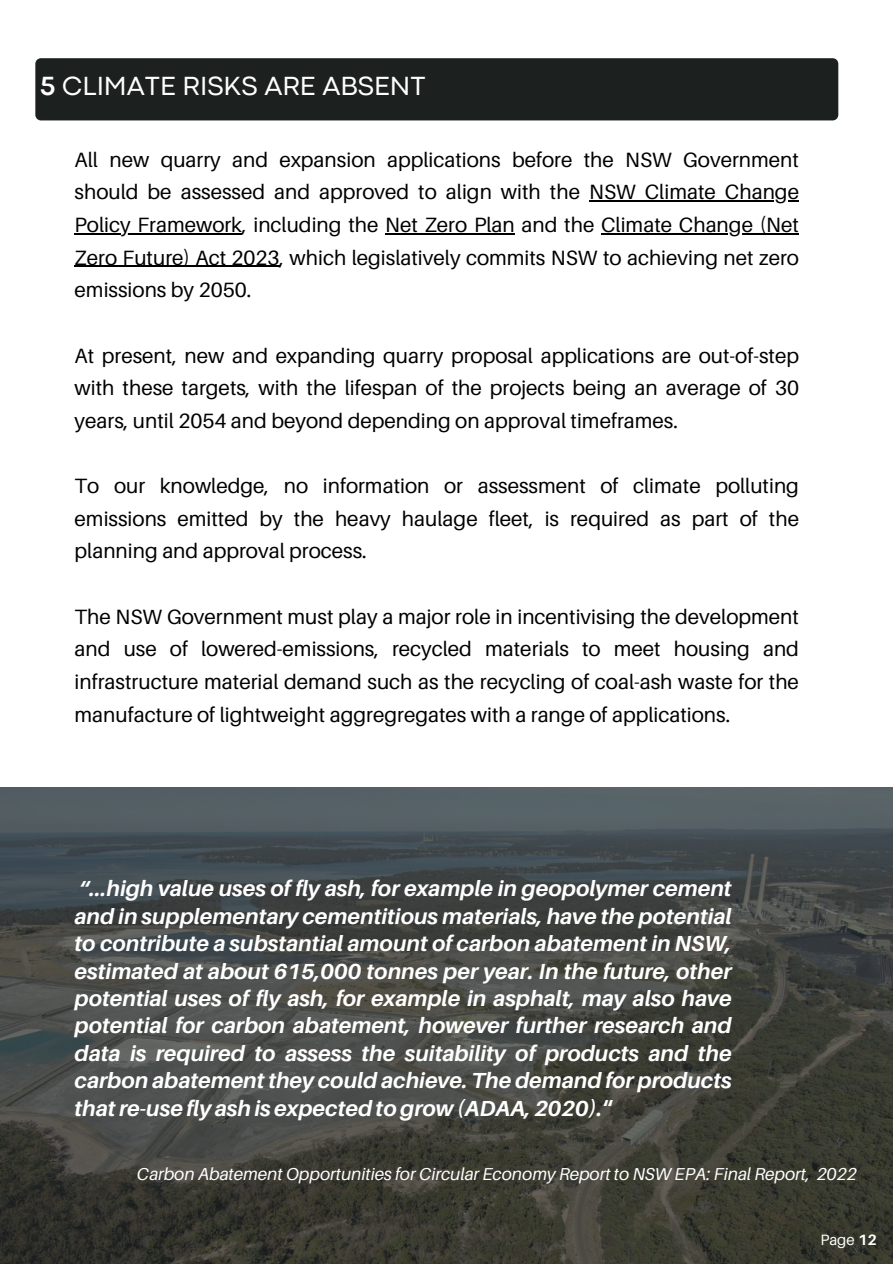
<style>
.page{position:relative;width:893px;height:1264px;background:#fff}
.page>*{position:absolute;margin:0;border:0;box-sizing:border-box;transform-origin:0 0}
.t1{font:27.45px "Codec Pro";color:#fff}
.t2{font:italic 700 21.75px/27.5px "Aileron";color:#fff;text-align:justify}
.t3{font:20.7px/32.7px "Aileron";color:#000;text-align:justify}
.t4{font:italic 17.25px "Aileron";color:#fff}
.t5{font:15px "Aileron";color:#fff}
.s1{font-weight:700}
.s2{font-style:normal}
</style>
<div class="page">
<img style="left:0;top:787px;width:892px;height:476px">
<hr style="left:589px;top:200px;width:210px;height:2px;background:#000">
<hr style="left:75px;top:233px;width:167px;height:1px;background:#000">
<hr style="left:385px;top:233px;width:129px;height:1px;background:#000">
<hr style="left:601px;top:233px;width:198px;height:1px;background:#000">
<hr style="left:75px;top:266px;width:204px;height:1px;background:#000">
<div style="left:35px;top:58px;width:803px;height:62px;background:#1c2120"></div>
<p class="t1" style="left:40px;top:76px;width:387px"><span class="s1">5</span> CLIMATE RISKS ARE ABSENT</p>
<h1 class="t3" style="left:75px;top:143px;width:725px">All new quarry and expansion applications before the NSW Government should be assessed and approved to align with the NSW Climate Change</h1>
<h3 class="t3" style="left:75px;top:208px;width:725px">Policy Framework, including the Net Zero Plan and the Climate Change (Net</h3>
<h3 class="t3" style="left:75px;top:241px;width:725px">Zero Future) Act 2023, which legislatively commits NSW to achieving net zero emissions by 2050.</h3>
<h3 class="t3" style="left:75px;top:338px;width:725px">At present, new and expanding quarry proposal applications are out-of-step with these targets, with the lifespan of the projects being an average of 30 years, until 2054 and beyond depending on approval timeframes.</h3>
<h3 class="t3" style="left:75px;top:469px;width:725px">To our knowledge, no information or assessment of climate polluting emissions emitted by the heavy haulage fleet, is required as part of the planning and approval process.</h3>
<h3 class="t3" style="left:75px;top:599px;width:725px">The NSW Government must play a major role in incentivising the development</h3>
<h3 class="t3" style="left:75px;top:632px;width:725px">and use of lowered-emissions, recycled materials to meet housing and infrastructure material demand such as the recycling of coal-ash waste for the manufacture of lightweight aggregregates with a range of applications.</h3>
<h4 class="t2" style="left:75px;top:874px;width:658px">“...high value uses of fly ash, for example in geopolymer cement and in supplementary cementitious materials, have the potential to contribute a substantial amount of carbon abatement in NSW, estimated at about 615,000 tonnes per year. In the future, other potential uses of fly ash, for example in asphalt, may also have potential for carbon abatement, however further research and data is required to assess the suitability of products and the carbon abatement they could achieve. The demand for products that re-use fly ash is expected to grow (ADAA, 2020).<span class="s2">“</span></h4>
<p class="t4" style="left:137px;top:1163px;width:721px">Carbon Abatement Opportunities for Circular Economy Report to NSW EPA: Final Report, 2022</p>
<p class="t5" style="left:820px;top:1229px;width:58px">Page <span class="s1">12</span></p>
</div>
